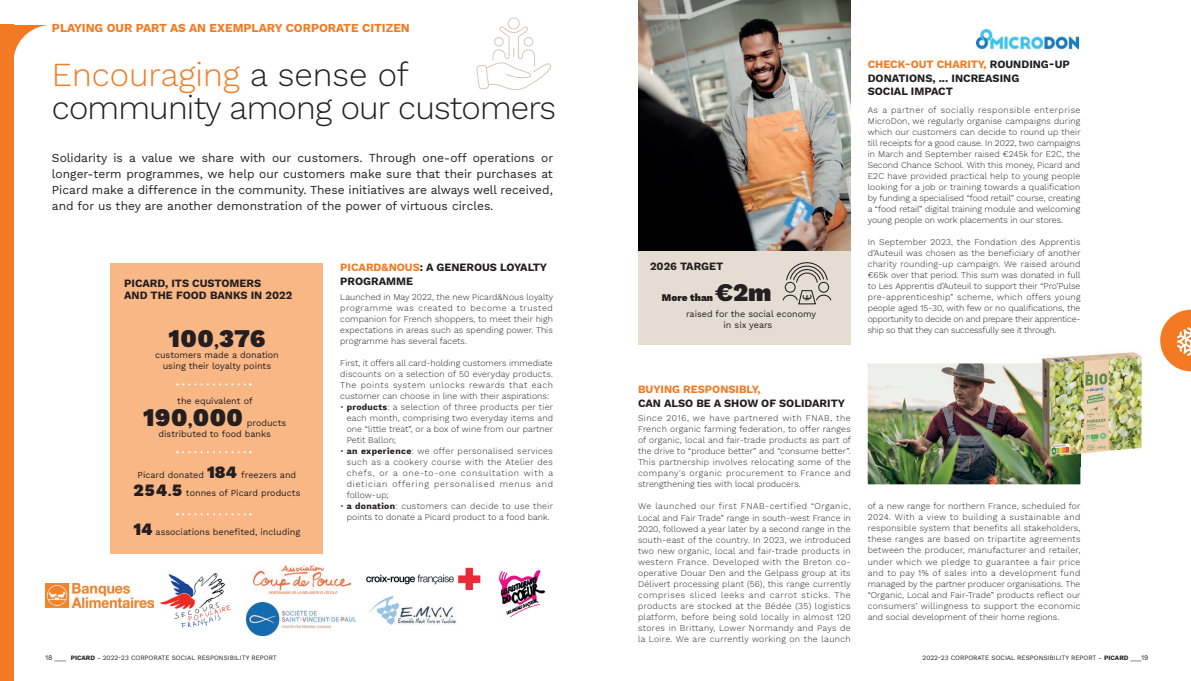
<style>
.page{position:relative;width:1191px;height:681px;background:#fff}
.page>*{position:absolute;margin:0;border:0;box-sizing:border-box;transform-origin:0 0}
.t1{font:300 33px/33px "Work Sans";letter-spacing:-.025em;color:#231f20}
.t2{font:900 25px "Work Sans";letter-spacing:.02em;color:#231f20}
.t3{font:12px/16px "Work Sans";color:#231f20;text-align:justify}
.t4{font:700 12px "Work Sans";color:#f37a23}
.t5{font:700 11px/13.2px "Work Sans";color:#231f20}
.t6{font:700 11px "Work Sans";color:#f37a23}
.t7{font:900 10px "Work Sans";color:#231f20}
.t8{font:9px/11px "Work Sans";color:#231f20;text-align:center}
.t9{font:300 8.7px/11px "Work Sans";letter-spacing:.01em;color:#231f20;text-align:justify}
.t10{font:6.5px "Work Sans";color:#231f20}
.s1{color:#f37a23}
.s2{font-size:14px}
.s3{font-weight:900;font-size:17px}
.s4{font-weight:900;font-size:11px}
.s5{font-weight:700}
.s6{font-size:7px}
</style>
<div class="page">
<img style="left:867px;top:363px;width:213px;height:121px">
<div style="left:0;top:25px;width:13px;height:655px;background:#f37a23"></div>
<svg style="left:1160px;top:309px;width:31px;height:62px"></svg>
<svg style="left:13px;top:25px;width:33px;height:38px"></svg>
<div style="left:111px;top:263px;width:212px;height:290px;background:#f9b785"></div>
<svg style="left:177px;top:383px;width:74px;height:2px"></svg>
<svg style="left:177px;top:451px;width:74px;height:2px"></svg>
<svg style="left:177px;top:513px;width:74px;height:2px"></svg>
<img style="left:45px;top:583px;width:109px;height:24px">
<img style="left:247px;top:602px;width:108px;height:33px">
<img style="left:254px;top:565px;width:96px;height:28px">
<img style="left:498px;top:570px;width:48px;height:46px">
<img style="left:160px;top:573px;width:71px;height:53px">
<img style="left:369px;top:595px;width:88px;height:30px">
<img style="left:366px;top:567px;width:115px;height:22px">
<div style="left:638px;top:249px;width:212px;height:96px;background:#e6ddd2"></div>
<img style="left:638px;top:0;width:212px;height:250px">
<svg style="left:476px;top:17px;width:75px;height:73px"></svg>
<svg style="left:782px;top:262px;width:50px;height:43px"></svg>
<img style="left:1042px;top:352px;width:100px;height:21px">
<img style="left:1080px;top:373px;width:62px;height:93px">
<img style="left:1033px;top:363px;width:47px;height:103px">
<img style="left:976px;top:30px;width:102px;height:20px">
<h3 class="t4" style="left:52px;top:19px;width:359px">PLAYING OUR PART AS AN EXEMPLARY CORPORATE CITIZEN</h3>
<h1 class="t1" style="left:52px;top:57px;width:506px"><span class="s1">Encouraging</span> a sense of community among our customers</h1>
<p class="t3" style="left:52px;top:149px;width:503px">Solidarity is a value we share with our customers. Through one-off operations or longer-term programmes, we help our customers make sure that their purchases at Picard make a difference in the community. These initiatives are always well received, and for us they are another demonstration of the power of virtuous circles.</p>
<p class="t5" style="left:124px;top:277px;width:170px;line-height:12px">PICARD, ITS CUSTOMERS<br>AND THE FOOD BANKS IN 2022</p>
<h2 class="t2" style="left:168px;top:319px;width:98px">100<span class="s2">,</span>376</h2>
<p class="t8" style="left:155px;top:349px;width:125px">customers made a donation using their loyalty points</p>
<p class="t8" style="left:177px;top:394px;width:77px">the equivalent of</p>
<h2 class="t2" style="left:143px;top:398px;width:101px">190<span class="s2">,</span>000</h2>
<p class="t8" style="left:158px;top:416px;width:129px;text-align:left;text-indent:88px">products distributed to food banks</p>
<p class="t8" style="left:133px;top:465px;width:168px;line-height:18px">Picard donated <span class="s3">184</span> freezers and<br><span class="s3">254</span><span class="s4">.</span><span class="s3">5</span> tonnes of Picard products</p>
<p class="t8" style="left:133px;top:525px;width:168px"><span class="s3">14</span> associations benefited, including</p>
<p class="t5" style="left:340px;top:260px;width:208px"><span class="s1">PICARD&amp;NOUS</span>: A GENEROUS LOYALTY<br>PROGRAMME</p>
<p class="t9" style="left:340px;top:291px;width:214px">Launched in May 2022, the new Picard&amp;Nous loyalty programme was created to become a trusted companion for French shoppers, to meet their high expectations in areas such as spending power. This programme has several facets.</p>
<p class="t9" style="left:340px;top:357px;width:214px">First, it offers all card-holding customers immediate discounts on a selection of 50 everyday products.<br>The points system unlocks rewards that each customer can choose in line with their aspirations:</p>
<p class="t9" style="left:347px;top:401px;width:208px;text-indent:-6px">• <span class="s5">products</span>: a selection of three products per tier each month, comprising two everyday items and one “little treat”, or a box of wine from our partner Petit Ballon;</p>
<p class="t9" style="left:347px;top:445px;width:208px;text-indent:-6px">• <span class="s5">an experience</span>: we offer personalised services such as a cookery course with the Atelier des chefs, or a one-to-one consultation with a dietician offering personalised menus and follow-up;</p>
<p class="t9" style="left:340px;top:500px;width:214px;text-align:center">• <span class="s5">a donation</span>: customers can decide to use their points to donate a Picard product to a food bank.</p>
<p class="t5" style="left:650px;top:259px;width:75px">2026 TARGET</p>
<p class="t7" style="left:662px;top:290px;width:53px">More than</p>
<h2 class="t2" style="left:715px;top:273px;width:58px">€2m</h2>
<p class="t8" style="left:723px;top:308px;width:94px;text-align:left;text-indent:-37px">raised for the social economy in six years</p>
<p class="t5" style="left:867px;top:57px;width:204px"><span class="s1">CHECK-OUT CHARITY,</span> ROUNDING-UP<br>DONATIONS, ... INCREASING<br>SOCIAL IMPACT</p>
<p class="t9" style="left:867px;top:104px;width:214px">As a partner of socially responsible enterprise MicroDon, we regularly organise campaigns during which our customers can decide to round up their till receipts for a good cause. In 2022, two campaigns in March and September raised €245k for E2C, the Second Chance School. With this money, Picard and E2C have provided practical help to young people looking for a job or training towards a qualification by funding a specialised “food retail” course, creating a “food retail” digital training module and welcoming young people on work placements in our stores.</p>
<p class="t9" style="left:867px;top:236px;width:214px">In September 2023, the Fondation des Apprentis d’Auteuil was chosen as the beneficiary of another charity rounding-up campaign. We raised around €65k over that period. This sum was donated in full to Les Apprentis d’Auteuil to support their “Pro’Pulse pre-apprenticeship” scheme, which offers young people aged 15-30, with few or no qualifications, the opportunity to decide on and prepare their apprentice&shy;ship so that they can successfully see it through.</p>
<p class="t6" style="left:638px;top:381px;width:124px">BUYING RESPONSIBLY,</p>
<p class="t5" style="left:638px;top:395px;width:208px">CAN ALSO BE A SHOW OF SOLIDARITY</p>
<p class="t9" style="left:638px;top:412px;width:214px">Since 2016, we have partnered with FNAB, the French organic farming federation, to offer ranges of organic, local and fair-trade products as part of the drive to “produce better” and “consume better”.<br>This partnership involves relocating some of the company's organic procurement to France and strengthening ties with local producers.</p>
<p class="t9" style="left:638px;top:500px;width:214px">We launched our first FNAB-certified “Organic, Local and Fair Trade” range in south-west France in 2020, followed a year later by a second range in the south-east of the country. In 2023, we introduced two new organic, local and fair-trade products in western France. Developed with the Breton co&shy;operative Douar Den and the Gelpass group at its Délivert processing plant (56), this range currently comprises sliced leeks and carrot sticks. The products are stocked at the Bédée (35) logistics platform, before being sold locally in almost 120 stores in Brittany, Lower Normandy and Pays de la Loire. We are currently working on the launch</p>
<p class="t9" style="left:867px;top:500px;width:214px">of a new range for northern France, scheduled for 2024. With a view to building a sustainable and responsible system that benefits all stakeholders, these ranges are based on tripartite agreements between the producer, manufacturer and retailer, under which we pledge to guarantee a fair price and to pay 1% of sales into a development fund managed by the partner producer organisations. The “Organic, Local and Fair-Trade” products reflect our consumers’ willingness to support the economic and social development of their home regions.</p>
<p class="t10" style="left:45px;top:653px;width:233px"><span class="s6">18 ___</span> <span class="s5">PICARD</span> - 2022-23 CORPORATE SOCIAL RESPONSIBILITY REPORT</p>
<p class="t10" style="left:922px;top:653px;width:227px">2022-23 CORPORATE SOCIAL RESPONSIBILITY REPORT - <span class="s5">PICARD</span> <span class="s6">___19</span></p>
</div>
